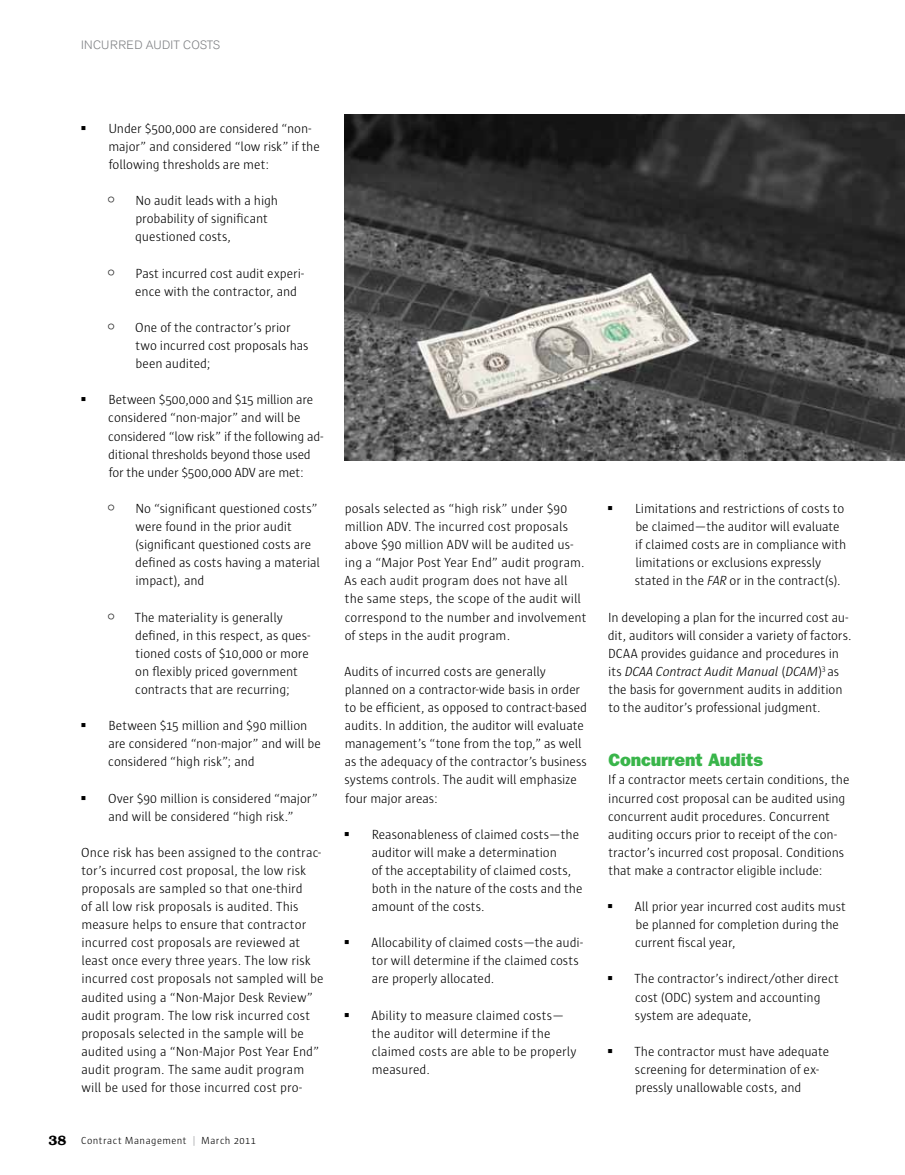
<style>
.page{position:relative;width:905px;height:1175px;background:#fff}
.page>*{position:absolute;margin:0;border:0;box-sizing:border-box;transform-origin:0 0}
.t1{font:18px "Francis Gothic Normal";letter-spacing:-.01em;color:#39b54a}
.t2{font:300 13.5px/18.1px "Sun";letter-spacing:-.005em;color:#000}
.t3{font:300 12px "Akzidenz Grotesk BE";letter-spacing:.02em;color:#808285}
.t4{font:300 10.5px "Sun";letter-spacing:.04em;color:#000}
.s1{font-family:"Bookman";font-weight:600;font-size:13.5px}
.s2{color:#939598}
.s3{font-style:italic}
</style>
<div class="page">
<img style="left:344px;top:115px;width:560px;height:345px">
<p class="t3" style="left:81px;top:39px;width:141px">INCURRED AUDIT COSTS</p>
<p class="t2" style="left:108px;top:119px;width:213px">Under $500,000 are considered “non&shy;major” and considered “low risk” if the following thresholds are met:</p>
<p class="t2" style="left:135px;top:192px;width:144px">No audit leads with a high probability of significant questioned costs,</p>
<p class="t2" style="left:135px;top:264px;width:170px">Past incurred cost audit experi&shy;ence with the contractor, and</p>
<p class="t2" style="left:135px;top:318px;width:175px">One of the contractor’s prior two incurred cost proposals has been audited;</p>
<p class="t2" style="left:108px;top:391px;width:216px">Between $500,000 and $15 million are considered “non-major” and will be considered “low risk” if the following ad&shy;ditional thresholds beyond those used for the under $500,000 ADV are met:</p>
<p class="t2" style="left:135px;top:499px;width:186px">No “significant questioned costs” were found in the prior audit (significant questioned costs are defined as costs having a material impact), and</p>
<p class="t2" style="left:135px;top:608px;width:177px">The materiality is generally defined, in this respect, as ques&shy;tioned costs of $10,000 or more on flexibly priced government contracts that are recurring;</p>
<p class="t2" style="left:108px;top:716px;width:214px">Between $15 million and $90 million are considered “non-major” and will be considered “high risk”; and</p>
<p class="t2" style="left:108px;top:789px;width:211px">Over $90 million is considered “major” and will be considered “high risk.”</p>
<p class="t2" style="left:81px;top:843px;width:244px">Once risk has been assigned to the contrac&shy;tor’s incurred cost proposal, the low risk proposals are sampled so that one-third<br>of all low risk proposals is audited. This measure helps to ensure that contractor incurred cost proposals are reviewed at least once every three years. The low risk incurred cost proposals not sampled will be audited using a “Non-Major Desk Review” audit program. The low risk incurred cost proposals selected in the sample will be audited using a “Non-Major Post Year End” audit program. The same audit program will be used for those incurred cost pro-</p>
<p class="t4" style="left:48px;top:1134px;width:209px"><span class="s1">38</span> Contract Management <span class="s2">|</span> March 2011</p>
<p class="t2" style="left:344px;top:499px;width:243px">posals selected as “high risk” under $90 million ADV. The incurred cost proposals above $90 million ADV will be audited us&shy;ing a “Major Post Year End” audit program.<br>As each audit program does not have all the same steps, the scope of the audit will correspond to the number and involvement of steps in the audit program.</p>
<p class="t2" style="left:344px;top:662px;width:244px">Audits of incurred costs are generally planned on a contractor-wide basis in order to be efficient, as opposed to contract-based audits. In addition, the auditor will evaluate management’s “tone from the top,” as well as the adequacy of the contractor’s business systems controls. The audit will emphasize four major areas:</p>
<p class="t2" style="left:371px;top:825px;width:212px">Reasonableness of claimed costs—the auditor will make a determination<br>of the acceptability of claimed costs, both in the nature of the costs and the amount of the costs.</p>
<p class="t2" style="left:371px;top:933px;width:213px">Allocability of claimed costs—the audi&shy;tor will determine if the claimed costs are properly allocated.</p>
<p class="t2" style="left:371px;top:1006px;width:206px">Ability to measure claimed costs— the auditor will determine if the claimed costs are able to be properly measured.</p>
<p class="t2" style="left:635px;top:499px;width:213px">Limitations and restrictions of costs to be claimed—the auditor will evaluate if claimed costs are in compliance with limitations or exclusions expressly stated in the <span class="s3">FAR</span> or in the contract(s).</p>
<p class="t2" style="left:608px;top:608px;width:245px">In developing a plan for the incurred cost au&shy;dit, auditors will consider a variety of factors.<br>DCAA provides guidance and procedures in its <span class="s3">DCAA Contract Audit Manual</span> (<span class="s3">DCAM</span>)<sup>3</sup> as the basis for government audits in addition to the auditor’s professional judgment.</p>
<h1 class="t1" style="left:608px;top:749px;width:156px">Concurrent Audits</h1>
<p class="t2" style="left:608px;top:771px;width:243px">If a contractor meets certain conditions, the incurred cost proposal can be audited using concurrent audit procedures. Concurrent auditing occurs prior to receipt of the con&shy;tractor’s incurred cost proposal. Conditions that make a contractor eligible include:</p>
<p class="t2" style="left:635px;top:897px;width:212px">All prior year incurred cost audits must be planned for completion during the current fiscal year,</p>
<p class="t2" style="left:634px;top:970px;width:206px">The contractor’s indirect/other direct cost (ODC) system and accounting system are adequate,</p>
<p class="t2" style="left:634px;top:1042px;width:196px">The contractor must have adequate screening for determination of ex&shy;pressly unallowable costs, and</p>
</div>
